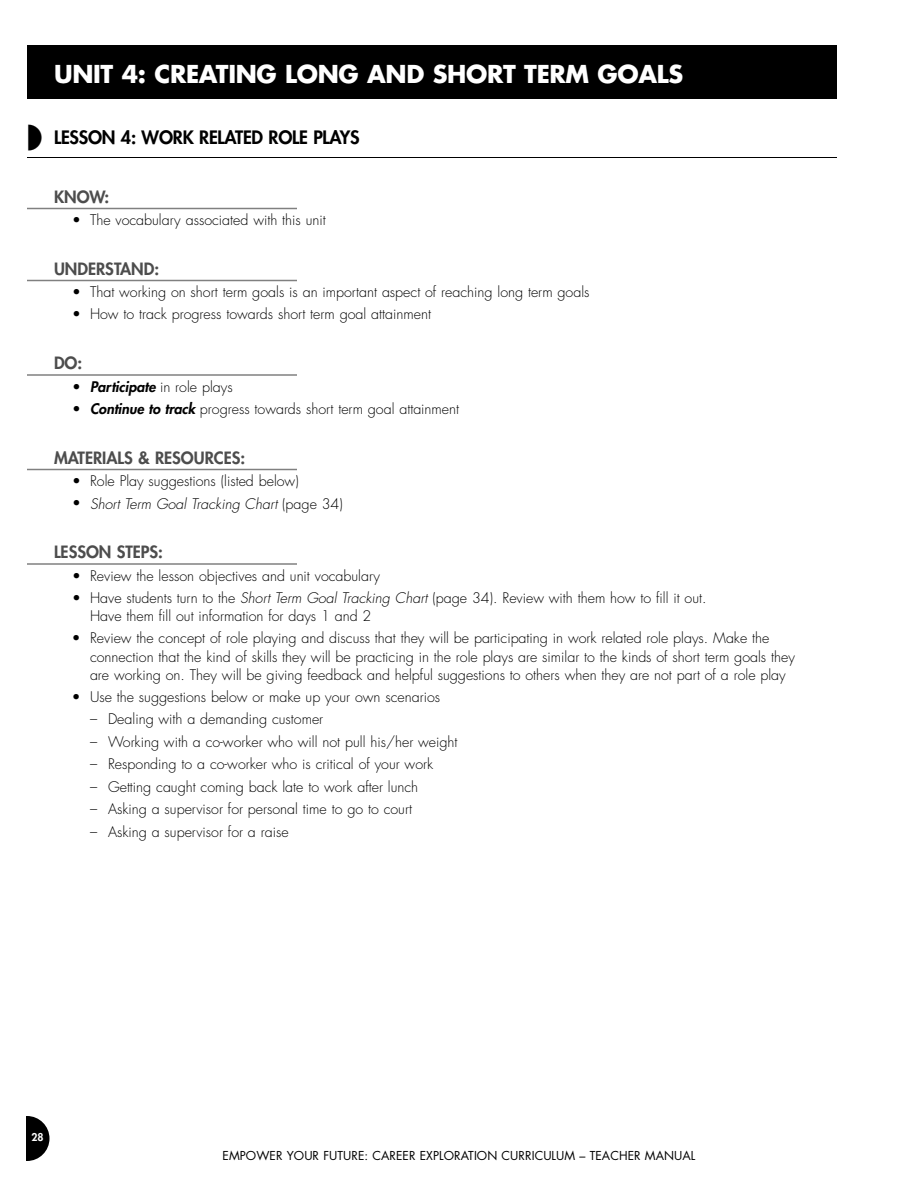
<style>
.page{position:relative;width:918px;height:1188px;background:#fff}
.page>*{position:absolute;margin:0;border:0;box-sizing:border-box;transform-origin:0 0}
.t1{font:700 24px "Futura";letter-spacing:-.015em;color:#fff}
.t2{font:800 18px "Futura";letter-spacing:-.01em;color:#000}
.t3{font:800 16.5px "Futura";color:#4d4d4d}
.t4{font:300 14.25px/18px "Futura";color:#000}
.t5{font:italic 300 14.25px "Futura";color:#000}
.t6{font:12px "Futura";letter-spacing:.005em;color:#000}
.t7{font:800 10.5px "Futura";color:#fff}
.s1{font-weight:800;font-style:italic}
.s2{font-style:normal}
.s3{font-style:italic}
</style>
<div class="page">
<div style="left:4px;top:1116px;width:46px;height:45px;background:#000;border-radius:50%"></div>
<div style="left:0;top:1112px;width:26px;height:54px;background:#fff"></div>
<div style="left:27px;top:45px;width:810px;height:54px;background:#000"></div>
<hr style="left:27px;top:157px;width:810px;height:1px;background:#000">
<hr style="left:27px;top:208px;width:270px;height:1px;background:#808080">
<hr style="left:27px;top:280px;width:270px;height:1px;background:#808080">
<hr style="left:27px;top:374px;width:270px;height:2px;background:#808080">
<hr style="left:27px;top:469px;width:270px;height:1px;background:#808080">
<hr style="left:27px;top:563px;width:270px;height:2px;background:#808080">
<h1 class="t1" style="left:54px;top:63px;width:631px">UNIT 4: CREATING LONG AND SHORT TERM GOALS</h1>
<p class="t2" style="left:27px;top:129px;width:334px">◗ LESSON 4: WORK RELATED ROLE PLAYS</p>
<p class="t3" style="left:54px;top:189px;width:57px">KNOW:</p>
<p class="t4" style="left:72px;top:212px;width:255px">• The vocabulary associated with this unit</p>
<p class="t3" style="left:54px;top:261px;width:107px">UNDERSTAND:</p>
<p class="t4" style="left:72px;top:284px;width:519px">• That working on short term goals is an important aspect of reaching long term goals</p>
<p class="t4" style="left:72px;top:307px;width:361px">• How to track progress towards short term goal attainment</p>
<p class="t3" style="left:54px;top:355px;width:30px">DO:</p>
<p class="t4" style="left:72px;top:379px;width:162px">• <span class="s1">Participate</span> in role plays</p>
<p class="t4" style="left:72px;top:401px;width:389px">• <span class="s1">Continue to track</span> progress towards short term goal attainment</p>
<p class="t3" style="left:54px;top:450px;width:193px">MATERIALS &amp; RESOURCES:</p>
<p class="t4" style="left:72px;top:473px;width:228px">• Role Play suggestions (listed below)</p>
<p class="t5" style="left:72px;top:497px;width:272px"><span class="s2">•</span> Short Term Goal Tracking Chart <span class="s2">( p a g e 3 4 )</span></p>
<p class="t3" style="left:54px;top:544px;width:111px">LESSON STEPS:</p>
<p class="t4" style="left:72px;top:568px;width:310px">• Review the lesson objectives and unit vocabulary</p>
<p class="t4" style="left:90px;top:590px;width:618px;text-indent:-18px">• Have students turn to the <span class="s3">Short Term Goal Tracking Chart</span> (page 34). Review with them how to fill it out.<br>Have them fill out information for days 1 and 2</p>
<p class="t4" style="left:90px;top:631px;width:706px;text-indent:-18px">• Review the concept of role playing and discuss that they will be participating in work related role plays. Make the connection that the kind of skills they will be practicing in the role plays are similar to the kinds of short term goals they are working on. They will be giving feedback and helpful suggestions to others when they are not part of a role play</p>
<p class="t4" style="left:72px;top:689px;width:370px">• Use the suggestions below or make up your own scenarios</p>
<p class="t4" style="left:90px;top:712px;width:235px">– Dealing with a demanding customer</p>
<p class="t4" style="left:90px;top:734px;width:369px">– Working with a co-worker who will not pull his/her weight</p>
<p class="t4" style="left:90px;top:757px;width:345px">– Responding to a co-worker who is critical of your work</p>
<p class="t4" style="left:90px;top:779px;width:330px">– Getting caught coming back late to work after lunch</p>
<p class="t4" style="left:90px;top:802px;width:324px">– Asking a supervisor for personal time to go to court</p>
<p class="t4" style="left:90px;top:824px;width:200px">– Asking a supervisor for a raise</p>
<p class="t7" style="left:31px;top:1132px;width:14px">28</p>
<p class="t6" style="left:223px;top:1150px;width:474px">EMPOWER YOUR FUTURE: CAREER EXPLORATION CURRICULUM – TEACHER MANUAL</p>
</div>
